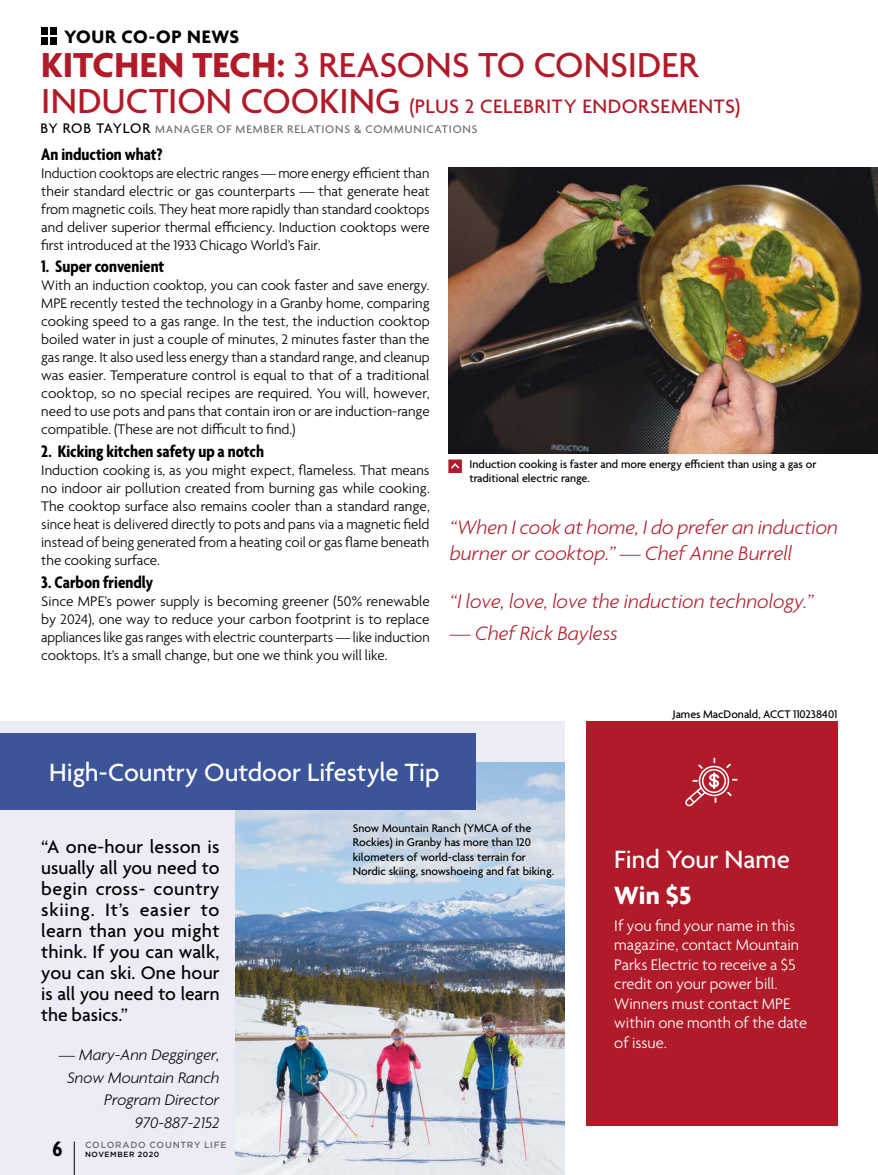
<style>
.page{position:relative;width:878px;height:1175px;background:#fff}
.page>*{position:absolute;margin:0;border:0;box-sizing:border-box;transform-origin:0 0}
.t1{font:500 37.5px "Agenda";letter-spacing:.005em;color:#b11a29}
.t2{font:500 27px "Agenda";color:#fff}
.t3{font:700 27px "Agenda";color:#fff}
.t4{font:700 condensed 22.5px "Agenda";color:#000}
.t5{font:italic 300 21px/26.7px "Agenda";color:#b11a29}
.t6{font:500 21px "Agenda";letter-spacing:.025em;color:#b11a29}
.t7{font:500 19.5px/21px "Agenda";color:#000;text-align:justify}
.t8{font:700 19.5px "Agenda";letter-spacing:.03em;color:#000}
.t9{font:700 condensed 18px "Agenda";color:#000}
.t10{font:300 16.5px/19.5px "Agenda";color:#fff}
.t11{font:italic 300 16.5px/22.5px "Agenda";color:#000;text-align:right}
.t12{font:300 15px/18px "Agenda";color:#000;text-align:justify}
.t13{font:500 12px/14.4px "Agenda";color:#000}
.t14{font:500 12px "Agenda";letter-spacing:.07em;color:#6d6e71}
.t15{font:500 9px "Gotham HTF";letter-spacing:.075em;color:#6d6e71}
.t16{font:500 7.5px "Gotham HTF";letter-spacing:.08em;color:#000}
.s1{font-weight:700}
.s2{font-size:37.5px}
.s3{font-size:15px;color:#000}
</style>
<div class="page">
<div style="left:0;top:721px;width:564px;height:453px;background:#ebecf5"></div>
<img style="left:235px;top:762px;width:329px;height:412px">
<div style="left:586px;top:721px;width:252px;height:405px;background:#b11a29"></div>
<svg style="left:685px;top:757px;width:52px;height:49px"></svg>
<div style="left:0;top:733px;width:475px;height:76px;background:#3b549a"></div>
<svg style="left:448px;top:459px;width:14px;height:14px"></svg>
<img style="left:449px;top:167px;width:429px;height:286px">
<hr style="left:74px;top:1141px;width:1px;height:33px;background:#000">
<div style="left:50px;top:37px;width:7px;height:7px;background:#000"></div>
<div style="left:50px;top:28px;width:7px;height:7px;background:#000"></div>
<div style="left:41px;top:37px;width:7px;height:7px;background:#000"></div>
<div style="left:41px;top:28px;width:7px;height:7px;background:#000"></div>
<h3 class="t8" style="left:64px;top:26px;width:176px">YOUR CO-OP NEWS</h3>
<h1 class="t1" style="left:41px;top:44px;width:658px"><span class="s1">KITCHEN TECH:</span> 3 REASONS TO CONSIDER</h1>
<h3 class="t6" style="left:41px;top:94px;width:700px"><span class="s2">INDUCTION COOKING</span> (PLUS 2 CELEBRITY ENDORSEMENTS)</h3>
<p class="t9" style="left:41px;top:144px;width:123px">An induction what?</p>
<p class="t12" style="left:41px;top:165px;width:390px">Induction cooktops are electric ranges — more energy efficient than their standard electric or gas counterparts — that generate heat from magnetic coils. They heat more rapidly than standard cooktops and deliver superior thermal efficiency. Induction cooktops were first introduced at the 1933 Chicago World’s Fair.</p>
<p class="t9" style="left:41px;top:257px;width:125px">1. Super convenient</p>
<p class="t12" style="left:41px;top:277px;width:390px">With an induction cooktop, you can cook faster and save energy.<br>MPE recently tested the technology in a Granby home, comparing cooking speed to a gas range. In the test, the induction cooktop boiled water in just a couple of minutes, 2 minutes faster than the gas range. It also used less energy than a standard range, and cleanup was easier. Temperature control is equal to that of a traditional cooktop, so no special recipes are required. You will, however, need to use pots and pans that contain iron or are induction-range compatible. (These are not difficult to find.)</p>
<p class="t9" style="left:41px;top:441px;width:224px">2. Kicking kitchen safety up a notch</p>
<p class="t12" style="left:41px;top:462px;width:390px">Induction cooking is, as you might expect, flameless. That means no indoor air pollution created from burning gas while cooking.<br>The cooktop surface also remains cooler than a standard range, since heat is delivered directly to pots and pans via a magnetic field instead of being generated from a heating coil or gas flame beneath the cooking surface.</p>
<p class="t9" style="left:41px;top:572px;width:113px">3. Carbon friendly</p>
<p class="t12" style="left:41px;top:592px;width:390px">Since MPE’s power supply is becoming greener (50% renewable by 2024), one way to reduce your carbon footprint is to replace appliances like gas ranges with electric counterparts — like induction cooktops. It’s a small change, but one we think you will like.</p>
<p class="t14" style="left:40px;top:122px;width:438px"><span class="s3">BY ROB TAYLOR</span> MANAGER OF MEMBER RELATIONS &amp; COMMUNICATIONS</p>
<p class="t13" style="left:469px;top:458px;width:348px">Induction cooking is faster and more energy efficient than using a gas or traditional electric range.</p>
<h3 class="t5" style="left:450px;top:513px;width:389px">“When I cook at home, I do prefer an induction burner or cooktop.” — Chef Anne Burrell</h3>
<h3 class="t5" style="left:450px;top:588px;width:365px">“I love, love, love the induction technology.”</h3>
<h3 class="t5" style="left:450px;top:620px;width:169px">— Chef Rick Bayless</h3>
<h2 class="t2" style="left:49px;top:758px;width:392px">High-Country Outdoor Lifestyle Tip</h2>
<h3 class="t7" style="left:41px;top:837px;width:180px">“A one-hour lesson is usually all you need to begin cross- country skiing. It’s easier to learn than you might think. If you can walk, you can ski. One hour is all you need to learn the basics.”</h3>
<p class="t11" style="left:59px;top:1043px;width:162px">— Mary-Ann Degginger,<br>Snow Mountain Ranch<br>Program Director<br>970-887-2152</p>
<h3 class="t4" style="left:52px;top:1136px;width:11px">6</h3>
<p class="t15" style="left:85px;top:1140px;width:143px">COLORADO COUNTRY LIFE</p>
<p class="t16" style="left:85px;top:1150px;width:76px">NOVEMBER 2020</p>
<p class="t13" style="left:353px;top:821px;width:203px">Snow Mountain Ranch (YMCA of the Rockies) in Granby has more than 120 kilometers of world-class terrain for Nordic skiing, snowshoeing and fat biking.</p>
<p class="t13" style="left:672px;top:707px;width:166px">James MacDonald, ACCT 110238401</p>
<h2 class="t2" style="left:614px;top:845px;width:177px">Find Your Name</h2>
<h2 class="t3" style="left:614px;top:881px;width:79px">Win $5</h2>
<p class="t10" style="left:614px;top:916px;width:194px">If you find your name in this magazine, contact Mountain<br>Parks Electric to receive a $5 credit on your power bill.<br>Winners must contact MPE within one month of the date of issue.</p>
</div>
